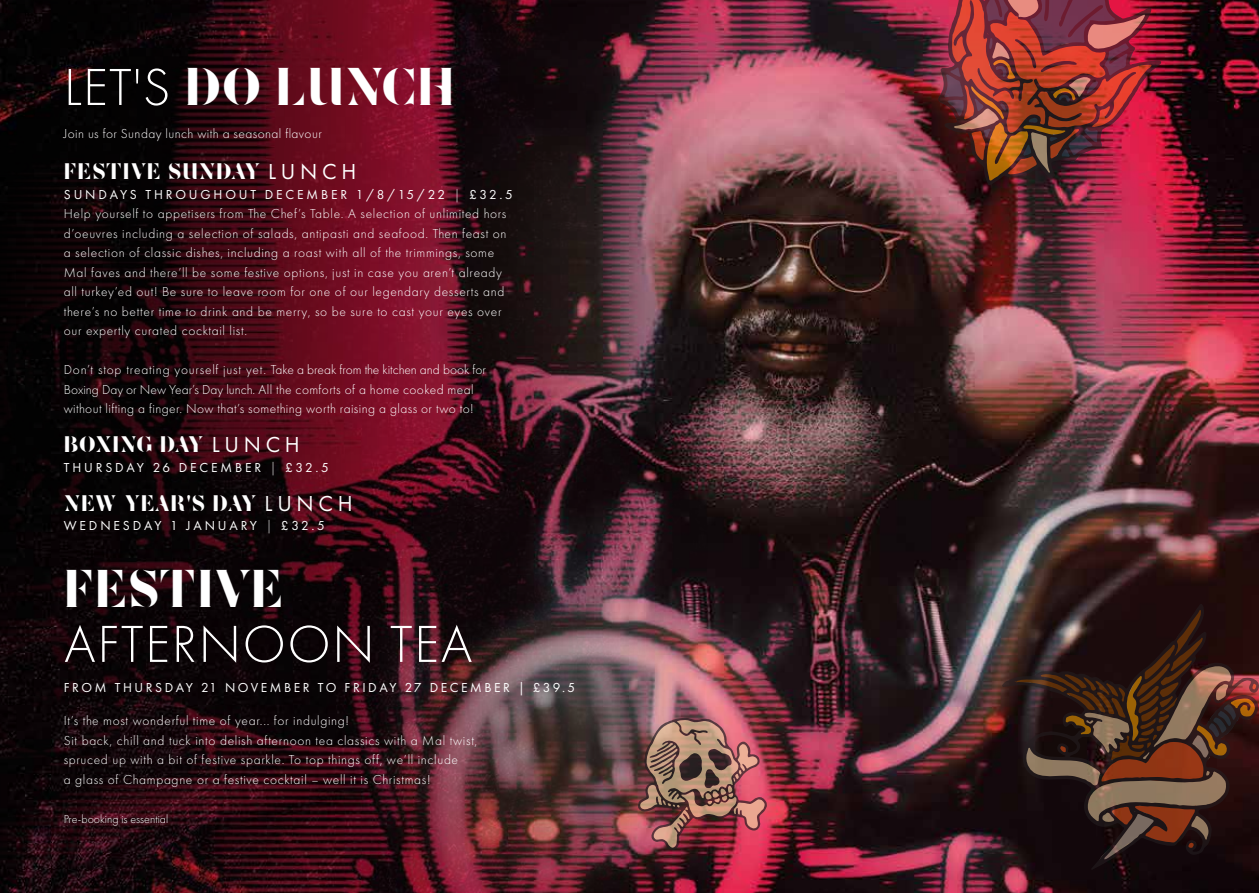
<style>
.page{position:relative;width:1259px;height:893px;background:#fff}
.page>*{position:absolute;margin:0;border:0;box-sizing:border-box;transform-origin:0 0}
.t1{font:300 54px "Futura PT";letter-spacing:.03em;color:#fff}
.t2{font:49.5px "Zefani";letter-spacing:.01em;color:#fff}
.t3{font:21px "Zefani";letter-spacing:.03em;color:#fff}
.t4{font:21px "Zefani";letter-spacing:.01em;color:#fff}
.t5{font:21px "Zefani";letter-spacing:-.03em;color:#fff}
.t6{font:300 13.5px/19.5px "Futura PT";letter-spacing:.05em;color:#fff}
.t7{font:300 13.5px/19.5px "Futura PT";letter-spacing:.03em;color:#fff}
.t8{font:13.5px "Futura PT";letter-spacing:.21em;color:#fff}
.t9{font:13.5px "Futura PT";letter-spacing:.19em;color:#fff}
.t10{font:300 12px "Futura PT";color:#fff}
.s1{font-family:"Futura PT";font-weight:300;font-size:54px}
.s2{font-family:"Futura PT";font-size:22.5px}
.s3{font-weight:400}
.s4{font-weight:300}
</style>
<div class="page">
<img style="left:0;top:0;width:1259px;height:893px">
<img style="left:938px;top:0;width:224px;height:185px">
<svg style="left:1002px;top:604px;width:257px;height:266px;background:#3c231c"></svg>
<img style="left:637px;top:717px;width:130px;height:133px">
<h2 class="t2" style="left:64px;top:56px;width:392px"><span class="s1">LET'S</span> DO LUNCH</h2>
<p class="t7" style="left:64px;top:124px;width:259px">Join us for Sunday lunch with a seasonal flavour</p>
<h3 class="t3" style="left:64px;top:158px;width:294px">FESTIVE SUNDAY <span class="s2">L U N C H</span></h3>
<p class="t6" style="left:64px;top:184px;width:450px"><span class="s3">SUNDAYS THROUGHOUT DECEMBER 1/8/15/22</span> | <span class="s3">£32.5<br></span>Help yourself to appetisers from The Chef’s Table. A selection of unlimited hors d’oeuvres including a selection of salads, antipasti and seafood. Then feast on a selection of classic dishes, including a roast with all of the trimmings, some Mal faves and there’ll be some festive options, just in case you aren’t already all turkey’ed out! Be sure to leave room for one of our legendary desserts and there’s no better time to drink and be merry, so be sure to cast your eyes over our expertly curated cocktail list.</p>
<p class="t7" style="left:64px;top:360px;width:424px">Don’t stop treating yourself just yet. Take a break from the kitchen and book for<br>Boxing Day or New Year’s Day lunch. All the comforts of a home cooked meal without lifting a finger. Now that’s something worth raising a glass or two to!</p>
<h3 class="t5" style="left:64px;top:431px;width:237px">BOXING DAY <span class="s2">L U N C H</span></h3>
<p class="t8" style="left:64px;top:459px;width:267px">THURSDAY 26 DECEMBER <span class="s4">|</span> £32.5</p>
<h3 class="t4" style="left:64px;top:490px;width:290px">NEW YEAR'S DAY <span class="s2">L U N C H</span></h3>
<p class="t8" style="left:64px;top:518px;width:262px">WEDNESDAY 1 JANUARY <span class="s4">|</span> £32.5</p>
<h2 class="t2" style="left:64px;top:557px;width:221px">FESTIVE</h2>
<h1 class="t1" style="left:64px;top:613px;width:410px">AFTERNOON TEA</h1>
<p class="t9" style="left:64px;top:679px;width:513px">FROM THURSDAY 21 NOVEMBER TO FRIDAY 27 DECEMBER | £39.5</p>
<p class="t6" style="left:64px;top:711px;width:415px">It’s the most wonderful time of year... for indulging!<br>Sit back, chill and tuck into delish afternoon tea classics with a Mal twist, spruced up with a bit of festive sparkle. To top things off, we’ll include<br>a glass of Champagne or a festive cocktail – well it is Christmas!</p>
<p class="t10" style="left:64px;top:812px;width:106px">Pre-booking is essential</p>
</div>
